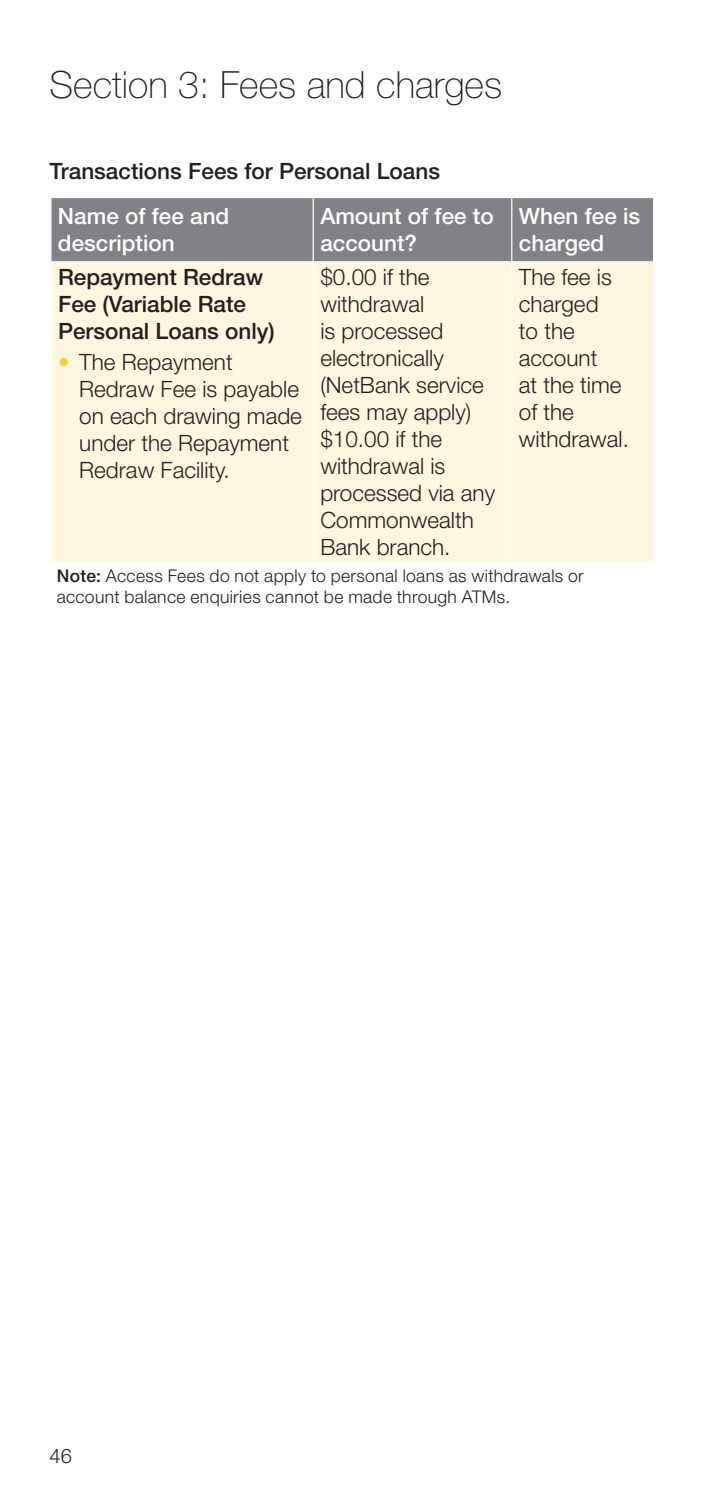
<style>
.page{position:relative;width:702px;height:1489px;background:#fff}
.page>*{position:absolute;margin:0;border:0;box-sizing:border-box;transform-origin:0 0}
.t1{font:100 37.5px "Helvetica Neue LT Std";color:#231f20}
.t2{font:300 22.5px/27px "Helvetica Neue LT Std";color:#231f20}
.t3{font:500 22.5px/27px "Helvetica Neue LT Std";color:#231f20}
.t4{font:500 22.5px/27px "Helvetica Neue LT Std";color:#fff}
.t5{font:300 20px "Helvetica Neue LT Std";color:#231f20}
.t6{font:300 17.5px/21px "Helvetica Neue LT Std";letter-spacing:.02em;color:#231f20}
.s1{color:#fece21}
.s2{font-weight:500}
</style>
<div class="page">
<div style="left:51px;top:198px;width:602px;height:63px;background:#808285"></div>
<div style="left:52px;top:262px;width:601px;height:299px;background:#fef6de"></div>
<hr style="left:312px;top:198px;width:2px;height:63px;background:#fff">
<hr style="left:511px;top:198px;width:1px;height:63px;background:#fff">
<hr style="left:312px;top:262px;width:2px;height:299px;background:#fff">
<hr style="left:511px;top:262px;width:1px;height:299px;background:#fff">
<h1 class="t1" style="left:50px;top:63px;width:454px">Section 3: Fees and charges</h1>
<p class="t3" style="left:50px;top:157px;width:392px">Transactions Fees for Personal Loans</p>
<p class="t4" style="left:58px;top:202px;width:173px">Name of fee and description</p>
<p class="t4" style="left:320px;top:202px;width:175px">Amount of fee to account?</p>
<p class="t4" style="left:519px;top:202px;width:123px">When fee is charged</p>
<p class="t3" style="left:58px;top:263px;width:218px">Repayment Redraw<br>Fee (Variable Rate<br>Personal Loans only)</p>
<p class="t2" style="left:79px;top:347px;width:224px;text-indent:-21px"><span class="s1">•</span> The Repayment<br>Redraw Fee is payable on each drawing made under the Repayment<br>Redraw Facility.</p>
<p class="t2" style="left:320px;top:263px;width:176px">$0.00 if the withdrawal<br>is processed electronically (NetBank service fees may apply) $10.00 if the withdrawal is processed via any<br>Commonwealth<br>Bank branch.</p>
<p class="t2" style="left:519px;top:263px;width:112px">The fee is charged<br>to the account<br>at the time of the withdrawal.</p>
<p class="t6" style="left:57px;top:565px;width:528px"><span class="s2">Note:</span> Access Fees do not apply to personal loans as withdrawals or account balance enquiries cannot be made through ATMs.</p>
<p class="t5" style="left:50px;top:1442px;width:24px">46</p>
</div>
